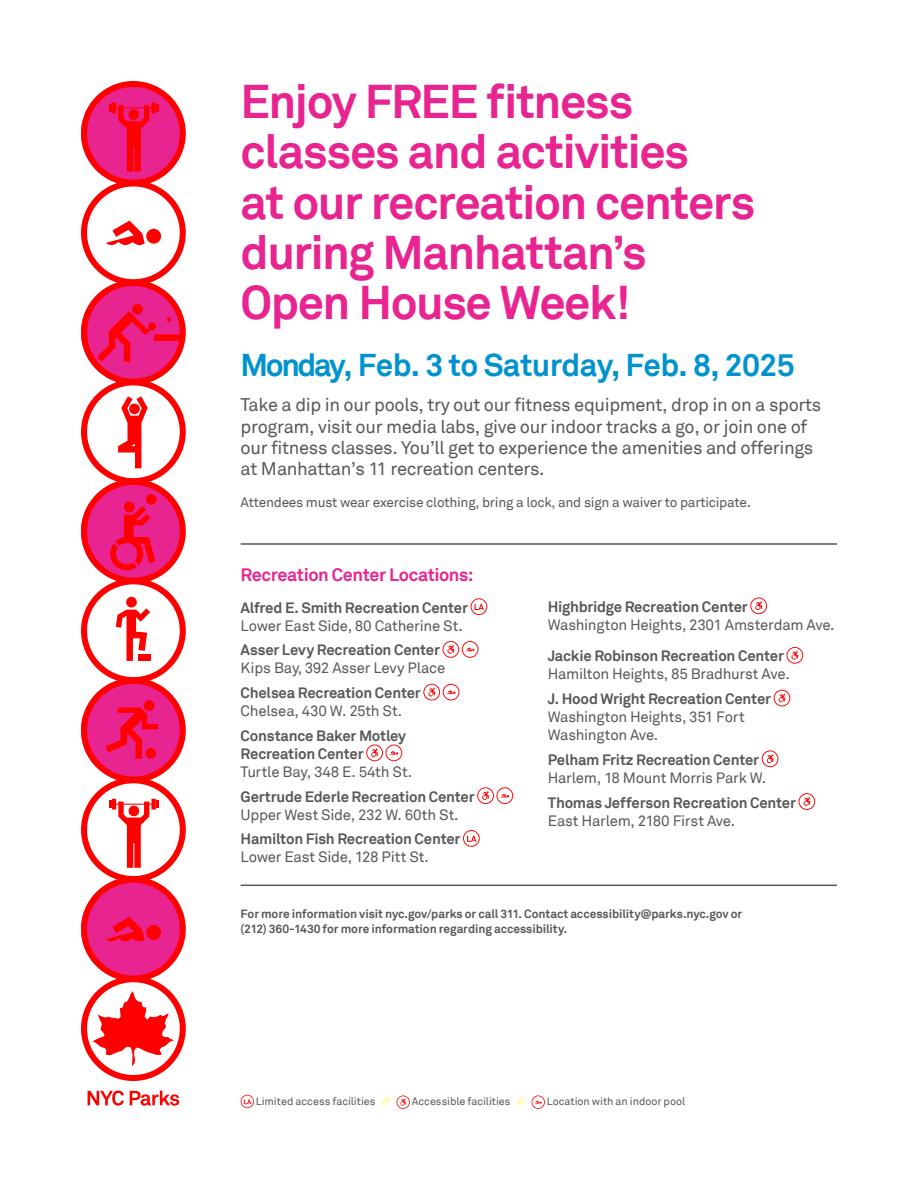
<style>
.page{position:relative;width:918px;height:1188px;background:#fff}
.page>*{position:absolute;margin:0;border:0;box-sizing:border-box;transform-origin:0 0}
.t1{font:700 47.25px/50.2px "Akkurat TT";letter-spacing:-.03em;color:#e82490}
.t2{font:700 31.5px "Akkurat TT";letter-spacing:-.02em;color:#0093d0}
.t3{font:18.3px/21.3px "Akkurat TT";letter-spacing:-.02em;color:#57585a}
.t4{font:700 18px "Akkurat TT";letter-spacing:-.025em;color:#e82490}
.t5{font:700 15px/18px "Akkurat TT";letter-spacing:-.015em;color:#57585a}
.t6{font:15px/18px "Akkurat TT";letter-spacing:-.02em;color:#57585a}
.t7{font:13.65px "Akkurat TT";letter-spacing:-.02em;color:#57585a}
.t8{font:700 12px/15px "Akkurat TT";letter-spacing:-.005em;color:#57585a}
.t9{font:10.8px "Akkurat TT";letter-spacing:-.005em;color:#57585a}
.s1{font-size:15.3px}
.s2{color:#ff0}
</style>
<div class="page">
<svg style="left:81px;top:81px;width:105px;height:1000px"></svg>
<svg style="left:88px;top:1091px;width:36px;height:15px"></svg>
<svg style="left:130px;top:1091px;width:49px;height:15px"></svg>
<svg style="left:241px;top:1095px;width:13px;height:13px"></svg>
<svg style="left:396px;top:1095px;width:14px;height:14px"></svg>
<svg style="left:532px;top:1095px;width:13px;height:14px"></svg>
<hr style="left:241px;top:543px;width:596px;height:2px;background:#57585a">
<svg style="left:471px;top:598px;width:16px;height:17px"></svg>
<svg style="left:442px;top:641px;width:37px;height:17px"></svg>
<svg style="left:423px;top:684px;width:36px;height:17px"></svg>
<svg style="left:366px;top:745px;width:36px;height:16px"></svg>
<svg style="left:477px;top:787px;width:36px;height:17px"></svg>
<svg style="left:463px;top:830px;width:17px;height:17px"></svg>
<svg style="left:750px;top:597px;width:17px;height:17px"></svg>
<svg style="left:786px;top:647px;width:17px;height:17px"></svg>
<svg style="left:774px;top:690px;width:16px;height:16px"></svg>
<svg style="left:762px;top:750px;width:16px;height:17px"></svg>
<svg style="left:799px;top:793px;width:16px;height:17px"></svg>
<hr style="left:241px;top:885px;width:596px;height:1px;background:#57585a">
<h1 class="t1" style="left:241px;top:76px;width:516px">Enjoy FREE fitness classes and activities<br>at our recreation centers during Manhattan’s<br>Open House Week!</h1>
<h2 class="t2" style="left:241px;top:346px;width:556px">Monday, Feb. 3 to Saturday, Feb. 8, 2025</h2>
<p class="t3" style="left:241px;top:394px;width:582px">Take a dip in our pools, try out our fitness equipment, drop in on a sports program, visit our media labs, give our indoor tracks a go, or join one of our fitness classes. You’ll get to experience the amenities and offerings at Manhattan’s 11 recreation centers.</p>
<p class="t7" style="left:241px;top:495px;width:512px">Attendees must wear exercise clothing, bring a lock, and sign a waiver to participate<span class="s1">.</span></p>
<p class="t4" style="left:241px;top:567px;width:234px">Recreation Center Locations:</p>
<p class="t5" style="left:241px;top:599px;width:229px">Alfred E. Smith Recreation Center</p>
<p class="t6" style="left:241px;top:618px;width:224px">Lower East Side, 80 Catherine St.</p>
<p class="t5" style="left:241px;top:642px;width:201px">Asser Levy Recreation Center</p>
<p class="t6" style="left:241px;top:661px;width:206px">Kips Bay, 392 Asser Levy Place</p>
<p class="t5" style="left:241px;top:685px;width:182px">Chelsea Recreation Center</p>
<p class="t6" style="left:241px;top:703px;width:163px">Chelsea, 430 W. 25th St.</p>
<p class="t5" style="left:241px;top:728px;width:167px">Constance Baker Motley<br>Recreation Center</p>
<p class="t6" style="left:241px;top:764px;width:173px">Turtle Bay, 348 E. 54th St.</p>
<p class="t5" style="left:241px;top:788px;width:236px">Gertrude Ederle Recreation Center</p>
<p class="t6" style="left:241px;top:807px;width:220px">Upper West Side, 232 W. 60th St.</p>
<p class="t5" style="left:241px;top:831px;width:221px">Hamilton Fish Recreation Center</p>
<p class="t6" style="left:241px;top:850px;width:190px">Lower East Side, 128 Pitt St.</p>
<p class="t5" style="left:548px;top:599px;width:201px">Highbridge Recreation Center</p>
<p class="t6" style="left:548px;top:617px;width:288px">Washington Heights, 2301 Amsterdam Ave.</p>
<p class="t5" style="left:548px;top:648px;width:238px">Jackie Robinson Recreation Center</p>
<p class="t6" style="left:548px;top:667px;width:243px">Hamilton Heights, 85 Bradhurst Ave.</p>
<p class="t5" style="left:548px;top:691px;width:225px">J. Hood Wright Recreation Center</p>
<p class="t6" style="left:548px;top:709px;width:199px">Washington Heights, 351 Fort<br>Washington Ave.</p>
<p class="t5" style="left:548px;top:752px;width:213px">Pelham Fritz Recreation Center</p>
<p class="t6" style="left:548px;top:770px;width:220px">Harlem, 18 Mount Morris Park W.</p>
<p class="t5" style="left:548px;top:794px;width:250px">Thomas Jefferson Recreation Center</p>
<p class="t6" style="left:548px;top:813px;width:189px">East Harlem, 2180 First Ave.</p>
<p class="t8" style="left:241px;top:907px;width:503px">For more information visit nyc.gov/parks or call 311. Contact accessibility@parks.nyc.gov or (212) 360-1430 for more information regarding accessibility.</p>
<p class="t9" style="left:256px;top:1097px;width:136px">Limited access facilities <span class="s2">//</span></p>
<p class="t9" style="left:412px;top:1097px;width:115px">Accessible facilities <span class="s2">//</span></p>
<p class="t9" style="left:547px;top:1097px;width:140px">Location with an indoor pool</p>
</div>
